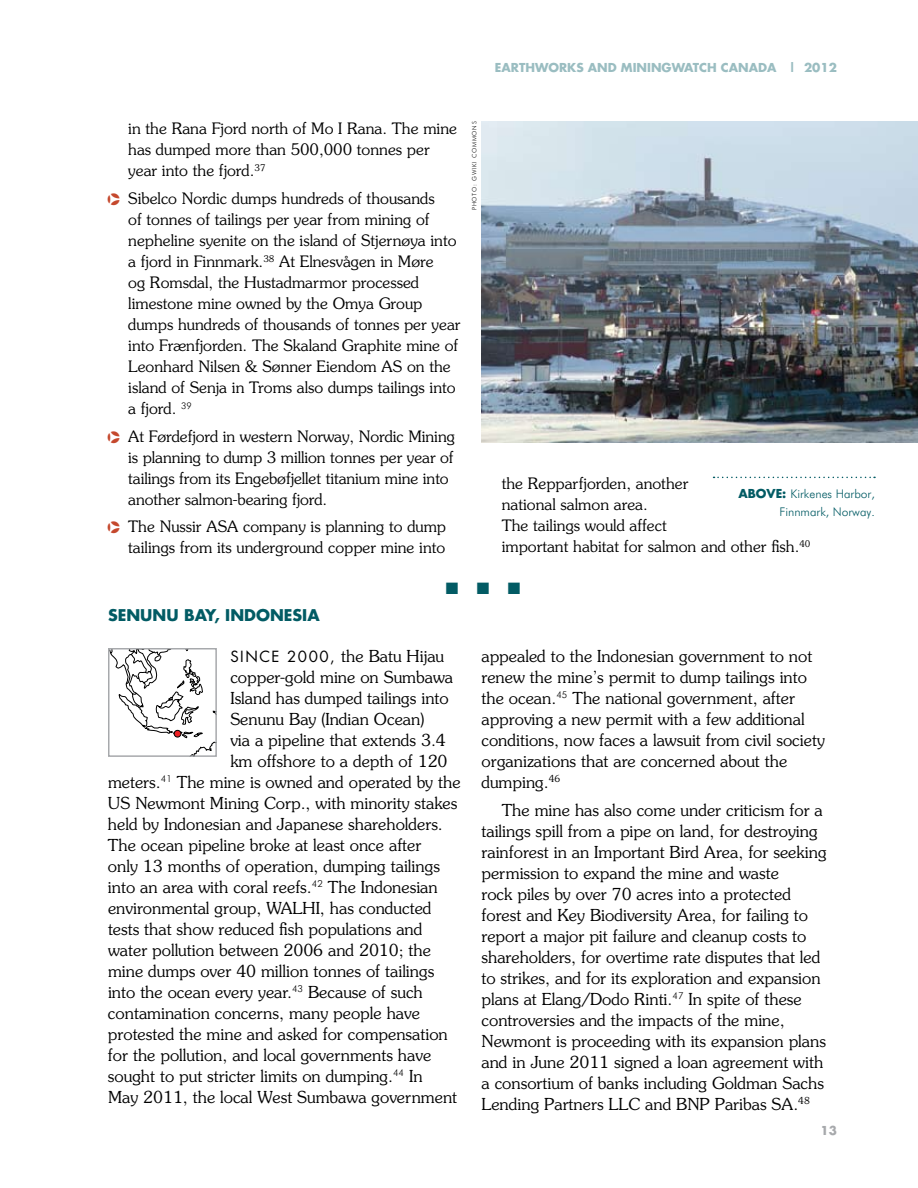
<style>
.page{position:relative;width:918px;height:1188px;background:#fff}
.page>*{position:absolute;margin:0;border:0;box-sizing:border-box;transform-origin:0 0}
.t1{font:300 16.5px/21px "Souvenir";color:#000}
.t2{font:16.5px "Zapf Dingbats ITC";color:#025b64}
.t3{font:300 15.75px/21px "Souvenir";color:#000}
.t4{font:700 15.75px "Futura";color:#025b64}
.t5{font:300 12px/18px "Futuri SW";color:#025b64;text-align:right}
.t6{font:700 12px "Futura";color:#9abdc1}
.t7{font:700 12px "Futura";color:#a7a9ac}
.t8{font:300 6px "Futuri SW";color:#000}
.s1{font-family:"Pointers";font-weight:400;color:#c5482d}
.s2{font-family:"Futura";font-weight:700}
.s3{font-family:"Futura";font-weight:400;font-size:15px}
</style>
<div class="page">
<img style="left:482px;top:122px;width:436px;height:321px">
<svg style="left:111px;top:651px;width:103px;height:103px"></svg>
<div style="left:174px;top:730px;width:7px;height:7px;background:#ed2024;border-radius:50%"></div>
<div style="left:174px;top:730px;width:7px;height:7px;border:1px solid #000;border-radius:50%"></div>
<div style="left:108px;top:648px;width:109px;height:109px;border:2px solid #a7a9ac"></div>
<svg style="left:714px;top:477px;width:161px;height:1px"></svg>
<p class="t6" style="left:495px;top:59px;width:18px">EARTHWOR</p>
<p class="t6" style="left:567px;top:59px;width:192px">KS AND MININGWATCH CANADA</p>
<p class="t6" style="left:789px;top:59px;width:50px">| 2012</p>
<p class="t3" style="left:128px;top:117px;width:330px">in the Rana Fjord north of Mo I Rana. The mine has dumped more than 500,000 tonnes per year into the fjord.<sup>37</sup></p>
<p class="t3" style="left:128px;top:187px;width:334px;text-indent:-20px"><span class="s1">q</span> Sibelco Nordic dumps hundreds of thousands<br>of tonnes of tailings per year from mining of nepheline syenite on the island of Stjernøya into a fjord in Finnmark.<sup>38</sup> At Elnesvågen in Møre<br>og Romsdal, the Hustadmarmor processed limestone mine owned by the Omya Group dumps hundreds of thousands of tonnes per year into Frænfjorden. The Skaland Graphite mine of Leonhard Nilsen &amp; Sønner Eiendom AS on the island of Senja in Troms also dumps tailings into a fjord. <sup>39</sup></p>
<p class="t3" style="left:128px;top:425px;width:328px;text-indent:-20px"><span class="s1">q</span> At Førdefjord in western Norway, Nordic Mining is planning to dump 3 million tonnes per year of tailings from its Engebøfjellet titanium mine into another salmon-bearing fjord.</p>
<p class="t3" style="left:108px;top:516px;width:340px;text-align:right"><span class="s1">q</span> The Nussir ASA company is planning to dump tailings from its underground copper mine into</p>
<p class="t8" style="left:471px;top:210px;width:89px;rotate:-90deg">photo: GWiki Commons</p>
<p class="t3" style="left:502px;top:473px;width:310px">the Repparfjorden, another<br>national salmon area.<br>The tailings would affect<br>important habitat for salmon and other fish.<sup>40</sup></p>
<p class="t5" style="left:738px;top:484px;width:138px"><span class="s2">ABOVE:</span> Kirkenes Harbor,<br>Finnmark, Norway.</p>
<p class="t4" style="left:108px;top:604px;width:212px">SENUNU BAY, INDONESIA</p>
<p class="t2" style="left:446px;top:581px;width:76px">■ ■ ■</p>
<p class="t1" style="left:230px;top:645px;width:215px"><span class="s3">S INC E 2000,</span> the Batu Hijau</p>
<p class="t1" style="left:230px;top:666px;width:224px">copper-gold mine on Sumbawa</p>
<p class="t1" style="left:230px;top:687px;width:220px">Island has dumped tailings into</p>
<p class="t1" style="left:230px;top:708px;width:196px">Senunu Bay (Indian Ocean)</p>
<p class="t1" style="left:230px;top:729px;width:217px">via a pipeline that extends 3.4</p>
<p class="t1" style="left:230px;top:750px;width:219px">km offshore to a depth of 120</p>
<p class="t1" style="left:108px;top:771px;width:354px">meters.<sup>41</sup> The mine is owned and operated by the</p>
<p class="t1" style="left:108px;top:792px;width:351px">US Newmont Mining Corp., with minority stakes</p>
<p class="t1" style="left:108px;top:813px;width:336px">held by Indonesian and Japanese shareholders.</p>
<p class="t1" style="left:108px;top:834px;width:315px">The ocean pipeline broke at least once after</p>
<p class="t1" style="left:108px;top:855px;width:333px">only 13 months of operation, dumping tailings</p>
<p class="t1" style="left:108px;top:876px;width:331px">into an area with coral reefs.<sup>42</sup> The Indonesian</p>
<p class="t1" style="left:108px;top:897px;width:325px">environmental group, WALHI, has conducted</p>
<p class="t1" style="left:108px;top:918px;width:316px">tests that show reduced fish populations and</p>
<p class="t1" style="left:108px;top:939px;width:325px">water pollution between 2006 and 2010; the</p>
<p class="t1" style="left:108px;top:960px;width:328px">mine dumps over 40 million tonnes of tailings</p>
<p class="t1" style="left:108px;top:981px;width:316px">into the ocean every year.<sup>43</sup> Because of such</p>
<p class="t1" style="left:108px;top:1002px;width:314px">contamination concerns, many people have</p>
<p class="t1" style="left:108px;top:1023px;width:341px">protested the mine and asked for compensation</p>
<p class="t1" style="left:108px;top:1044px;width:325px">for the pollution, and local governments have</p>
<p class="t1" style="left:108px;top:1065px;width:316px">sought to put stricter limits on dumping.<sup>44</sup> In</p>
<p class="t1" style="left:108px;top:1086px;width:351px">May 2011, the local West Sumbawa government</p>
<p class="t1" style="left:481px;top:645px;width:345px">appealed to the Indonesian government to not renew the mine’s permit to dump tailings into the ocean.<sup>45</sup> The national government, after approving a new permit with a few additional conditions, now faces a lawsuit from civil society organizations that are concerned about the dumping.<sup>46</sup></p>
<p class="t1" style="left:482px;top:799px;width:347px;text-indent:20px">The mine has also come under criticism for a tailings spill from a pipe on land, for destroying rainforest in an Important Bird Area, for seeking permission to expand the mine and waste<br>rock piles by over 70 acres into a protected forest and Key Biodiversity Area, for failing to report a major pit failure and cleanup costs to shareholders, for overtime rate disputes that led to strikes, and for its exploration and expansion plans at Elang/Dodo Rinti.<sup>47</sup> In spite of these controversies and the impacts of the mine, Newmont is proceeding with its expansion plans and in June 2011 signed a loan agreement with a consortium of banks including Goldman Sachs Lending Partners LLC and BNP Paribas SA.<sup>48</sup></p>
<p class="t7" style="left:821px;top:1122px;width:18px">13</p>
</div>
